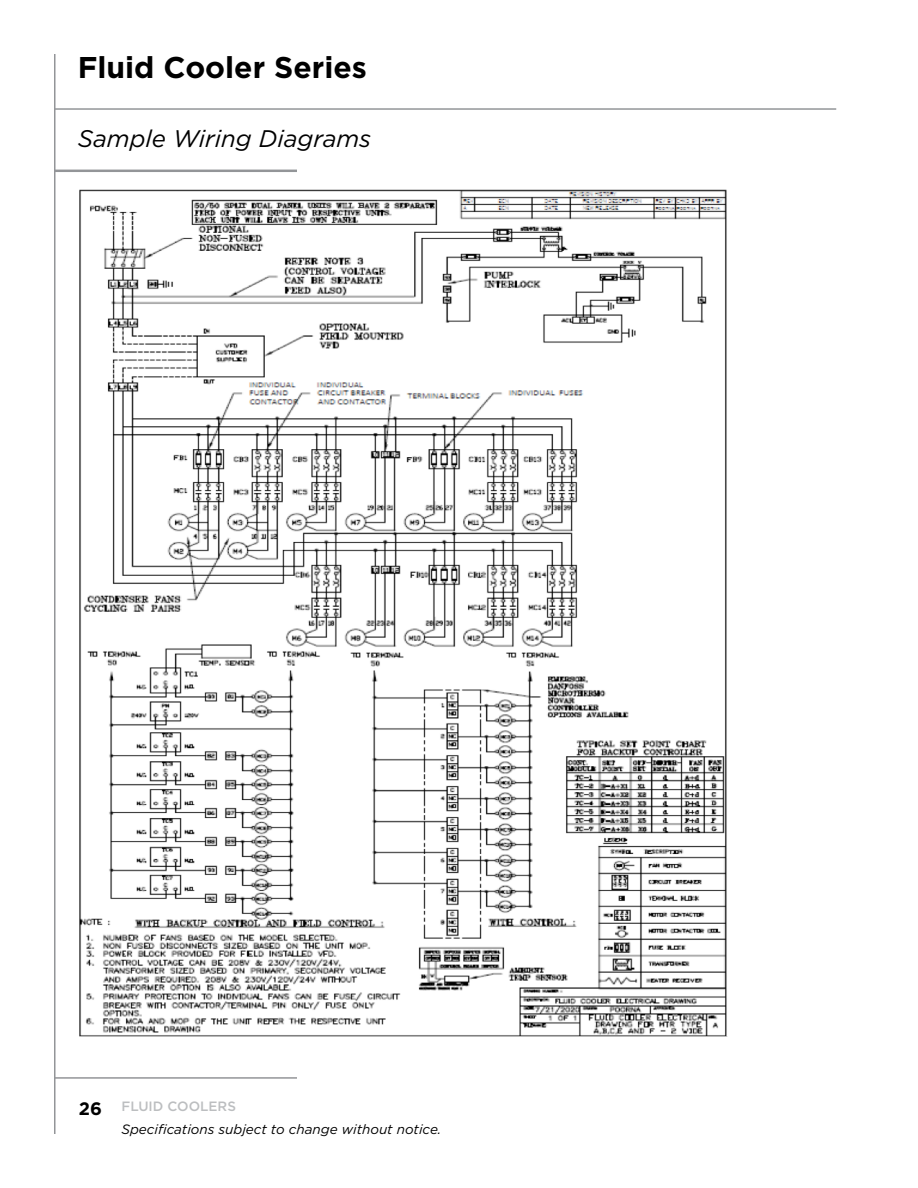
<style>
.page{position:relative;width:918px;height:1188px;background:#fff}
.page>*{position:absolute;margin:0;border:0;box-sizing:border-box;transform-origin:0 0}
.t1{font:700 30px "Gotham";color:#000}
.t2{font:italic 24px "Gotham";color:#000}
.t3{font:700 18px "Gotham";color:#000}
.t4{font:italic 13.5px "Gotham";color:#000}
.t5{font:500 13.5px "Gotham";color:#bcbec0}
</style>
<div class="page">
<hr style="left:54px;top:54px;width:2px;height:1080px;background:#939598">
<hr style="left:54px;top:108px;width:782px;height:2px;background:#939598">
<hr style="left:54px;top:170px;width:243px;height:1px;background:#939598">
<hr style="left:54px;top:1077px;width:243px;height:2px;background:#939598">
<hr style="left:54px;top:171px;width:243px;height:1px;background:#939598">
<img style="left:79px;top:189px;width:649px;height:848px">
<h1 class="t1" style="left:78px;top:49px;width:291px">Fluid Cooler Series</h1>
<h2 class="t2" style="left:78px;top:124px;width:295px">Sample Wiring Diagrams</h2>
<h3 class="t3" style="left:79px;top:1098px;width:25px">26</h3>
<p class="t5" style="left:122px;top:1098px;width:116px">FLUID COOLERS</p>
<p class="t4" style="left:122px;top:1121px;width:321px">Specifications subject to change without notice.</p>
</div>
